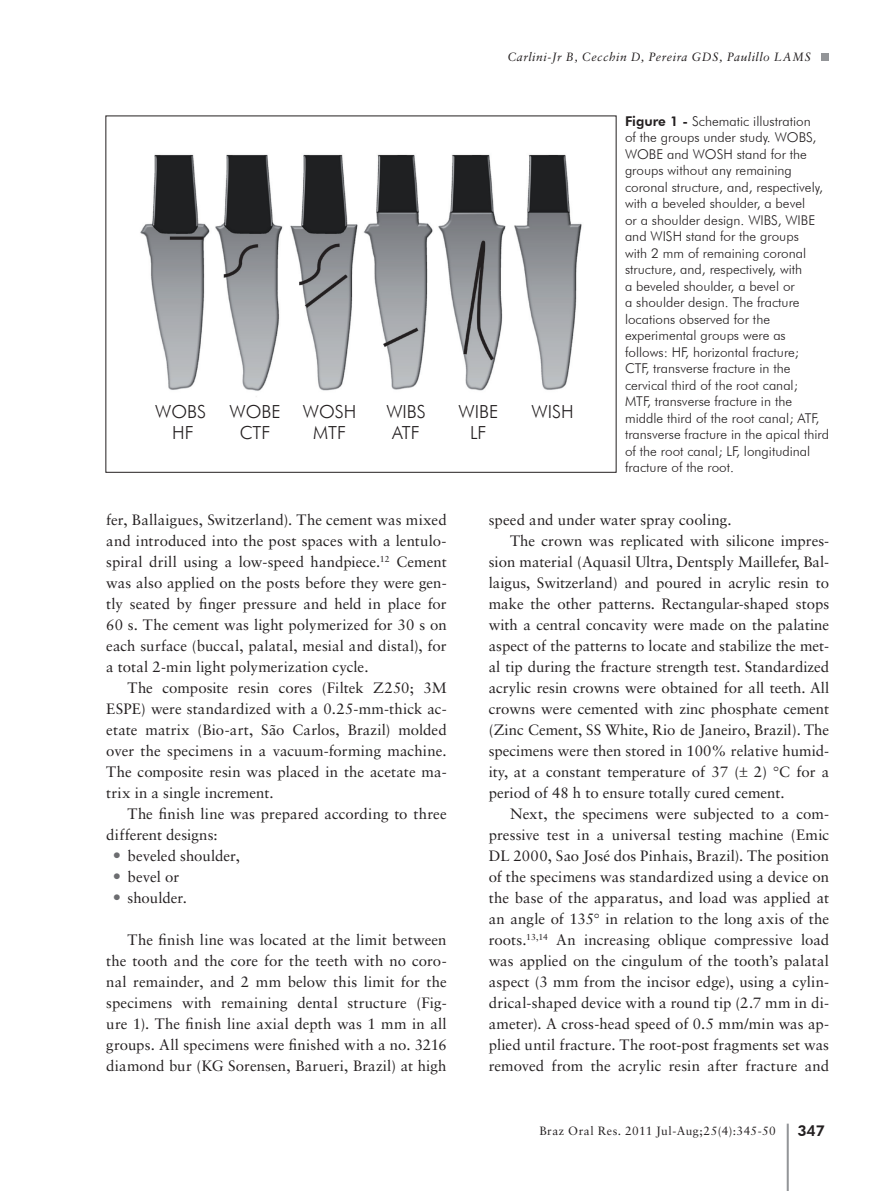
<style>
.page{position:relative;width:893px;height:1191px;background:#fff}
.page>*{position:absolute;margin:0;border:0;box-sizing:border-box;transform-origin:0 0}
.t1{font:300 18px "Futura BT";color:#231f20}
.t2{font:15px/21px "Sabon LT Std";color:#231f20;text-align:justify}
.t3{font:800 15px "Futura BT";color:#231f20}
.t4{font:300 13.5px/16.5px "Futura BT";color:#231f20}
.t5{font:italic 12px "Sabon LT Std";letter-spacing:.045em;color:#231f20}
.t6{font:12px "Sabon LT Std";letter-spacing:.04em;color:#231f20}
.s1{font-weight:800}
.s2{font-size:16.5px;color:#6c6d70}
</style>
<div class="page">
<div style="left:822px;top:53px;width:7px;height:8px;background:#939598"></div>
<hr style="left:787px;top:1123px;width:2px;height:68px;background:#939598">
<img style="left:140px;top:154px;width:442px;height:243px">
<p class="t5" style="left:507px;top:50px;width:305px">Carlini-Jr B, Cecchin D, Pereira GDS, Paulillo LAMS</p>
<p class="t1" style="left:155px;top:400px;width:52px">WOBS</p>
<p class="t1" style="left:230px;top:400px;width:128px">WOBE WOSH</p>
<p class="t1" style="left:386px;top:400px;width:41px">WIBS</p>
<p class="t1" style="left:458px;top:400px;width:41px">WIBE</p>
<p class="t1" style="left:532px;top:400px;width:44px">WISH</p>
<p class="t1" style="left:172px;top:421px;width:23px">HF</p>
<p class="t1" style="left:240px;top:421px;width:32px">CTF</p>
<p class="t1" style="left:313px;top:421px;width:35px">MTF</p>
<p class="t1" style="left:392px;top:421px;width:29px">ATF</p>
<p class="t1" style="left:470px;top:421px;width:18px">LF</p>
<p class="t4" style="left:625px;top:113px;width:206px"><span class="s1">Figure 1 -</span> Schematic illustration<br>of the groups under study. WOBS,<br>WOBE and WOSH stand for the groups without any remaining coronal structure, and, respectively, with a beveled shoulder, a bevel<br>or a shoulder design. WIBS, WIBE and WISH stand for the groups<br>with 2 mm of remaining coronal structure, and, respectively, with<br>a beveled shoulder, a bevel or<br>a shoulder design. The fracture locations observed for the experimental groups were as follows: HF, horizontal fracture;<br>CTF, transverse fracture in the cervical third of the root canal;<br>MTF, transverse fracture in the middle third of the root canal; ATF, transverse fracture in the apical third of the root canal; LF, longitudinal fracture of the root.</p>
<p class="t2" style="left:106px;top:509px;width:342px">fer, Ballaigues, Switzerland). The cement was mixed and introduced into the post spaces with a lentulo&shy;spiral drill using a low-speed handpiece.<sup>12</sup> Cement was also applied on the posts before they were gen&shy;tly seated by finger pressure and held in place for 60 s. The cement was light polymerized for 30 s on each surface (buccal, palatal, mesial and distal), for a total 2-min light polymerization cycle.</p>
<p class="t2" style="left:106px;top:677px;width:342px;text-indent:21px">The composite resin cores (Filtek Z250; 3M ESPE) were standardized with a 0.25-mm-thick ac&shy;etate matrix (Bio-art, São Carlos, Brazil) molded over the specimens in a vacuum-forming machine.<br>The composite resin was placed in the acetate ma&shy;trix in a single increment.</p>
<p class="t2" style="left:106px;top:803px;width:342px;text-indent:21px">The finish line was prepared according to three different designs:</p>
<p class="t2" style="left:113px;top:845px;width:129px"><span class="s2">•</span> beveled shoulder,</p>
<p class="t2" style="left:113px;top:866px;width:68px"><span class="s2">•</span> bevel or</p>
<p class="t2" style="left:113px;top:887px;width:76px"><span class="s2">•</span> shoulder.</p>
<p class="t2" style="left:106px;top:929px;width:342px;text-indent:21px">The finish line was located at the limit between the tooth and the core for the teeth with no coro&shy;nal remainder, and 2 mm below this limit for the specimens with remaining dental structure (Fig&shy;ure 1). The finish line axial depth was 1 mm in all groups. All specimens were finished with a no. 3216 diamond bur (KG Sorensen, Barueri, Brazil) at high</p>
<p class="t2" style="left:489px;top:509px;width:244px">speed and under water spray cooling.</p>
<p class="t2" style="left:510px;top:530px;width:321px">The crown was replicated with silicone impres-</p>
<p class="t2" style="left:489px;top:551px;width:342px">sion material (Aquasil Ultra, Dentsply Maillefer, Bal-</p>
<p class="t2" style="left:489px;top:572px;width:342px">laigus, Switzerland) and poured in acrylic resin to</p>
<p class="t2" style="left:489px;top:593px;width:342px">make the other patterns. Rectangular-shaped stops</p>
<p class="t2" style="left:489px;top:614px;width:342px">with a central concavity were made on the palatine</p>
<p class="t2" style="left:489px;top:635px;width:342px">aspect of the patterns to locate and stabilize the met-</p>
<p class="t2" style="left:489px;top:656px;width:342px">al tip during the fracture strength test. Standardized</p>
<p class="t2" style="left:489px;top:677px;width:342px">acrylic resin crowns were obtained for all teeth. All</p>
<p class="t2" style="left:489px;top:698px;width:342px">crowns were cemented with zinc phosphate cement</p>
<p class="t2" style="left:489px;top:719px;width:342px">(Zinc Cement, SS White, Rio de Janeiro, Brazil). The</p>
<p class="t2" style="left:489px;top:740px;width:342px">specimens were then stored in 100% relative humid-</p>
<p class="t2" style="left:489px;top:761px;width:342px">ity, at a constant temperature of 37 ( 2) C for a</p>
<p class="t2" style="left:489px;top:782px;width:297px">period of 48 h to ensure totally cured cement.</p>
<p class="t2" style="left:510px;top:803px;width:321px">Next, the specimens were subjected to a com-</p>
<p class="t2" style="left:489px;top:824px;width:342px">pressive test in a universal testing machine (Emic</p>
<p class="t2" style="left:489px;top:845px;width:342px">DL 2000, Sao José dos Pinhais, Brazil). The position</p>
<p class="t2" style="left:489px;top:866px;width:342px">of the specimens was standardized using a device on</p>
<p class="t2" style="left:489px;top:887px;width:342px">the base of the apparatus, and load was applied at</p>
<p class="t2" style="left:489px;top:908px;width:342px">an angle of 135 in relation to the long axis of the</p>
<p class="t2" style="left:489px;top:929px;width:342px">roots.<sup>13,14</sup> An increasing oblique compressive load</p>
<p class="t2" style="left:489px;top:950px;width:342px">was applied on the cingulum of the tooth’s palatal</p>
<p class="t2" style="left:489px;top:971px;width:342px">aspect (3 mm from the incisor edge), using a cylin-</p>
<p class="t2" style="left:489px;top:992px;width:342px">drical-shaped device with a round tip (2.7 mm in di-</p>
<p class="t2" style="left:489px;top:1013px;width:342px">ameter). A cross-head speed of 0.5 mm/min was ap-</p>
<p class="t2" style="left:489px;top:1034px;width:342px">plied until fracture. The root-post fragments set was</p>
<p class="t2" style="left:489px;top:1055px;width:342px">removed from the acrylic resin after fracture and</p>
<p class="t6" style="left:539px;top:1123px;width:238px">Braz Oral Res. 2011 Jul-Aug;25(4):345-50</p>
<p class="t3" style="left:797px;top:1121px;width:29px">347</p>
</div>
